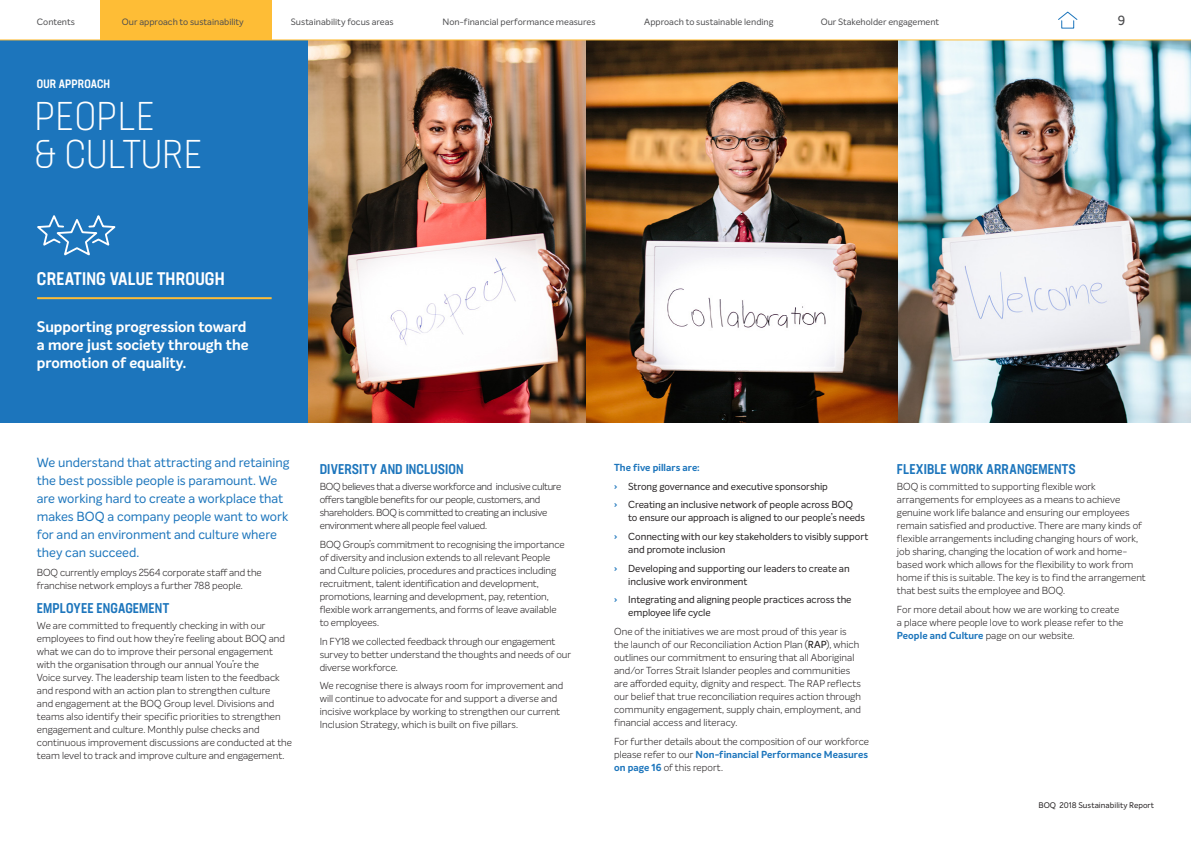
<style>
.page{position:relative;width:1191px;height:842px;background:#fff}
.page>*{position:absolute;margin:0;border:0;box-sizing:border-box;transform-origin:0 0}
.t1{font:300 condensed 40px/38px "Neusa Next Pro";letter-spacing:.01em;color:#fff}
.t2{font:500 condensed 18px "Neusa Next Pro";letter-spacing:.01em;color:#fff}
.t3{font:700 15px/18px "Intelo";color:#fff}
.t4{font:500 condensed 14px "Neusa Next Pro";letter-spacing:.005em;color:#1c75bc}
.t5{font:13px/18px "Intelo";letter-spacing:-.005em;color:#1c75bc}
.t6{font:500 13px "Intelo";color:#4d4d4f}
.t7{font:500 condensed 12px "Neusa Next Pro";letter-spacing:.01em;color:#fff}
.t8{font:300 10px/13px "Intelo";letter-spacing:.005em;color:#231f20}
.t9{font:10px/18.7px "Intelo";letter-spacing:-.005em;color:#231f20}
.t10{font:300 10px/13px "Intelo";letter-spacing:-.025em;color:#231f20}
.t11{font:9px "Intelo";color:#4d4d4f}
.t12{font:8px "Intelo";letter-spacing:.005em;color:#231f20}
.s1{font-weight:700;color:#1c75bc}
.s2{font-weight:500}
</style>
<div class="page">
<div style="left:100px;top:0;width:172px;height:40px;background:#febd36"></div>
<img style="left:308px;top:41px;width:883px;height:382px">
<div style="left:0;top:40px;width:308px;height:383px;background:#1c75bc"></div>
<svg style="left:1058px;top:11px;width:20px;height:18px"></svg>
<hr style="left:37px;top:297px;width:235px;height:2px;background:#febd36">
<hr style="left:0;top:40px;width:1191px;height:1px;background:#febd36">
<svg style="left:37px;top:215px;width:79px;height:41px"></svg>
<p class="t11" style="left:37px;top:16px;width:40px">Contents</p>
<p class="t11" style="left:122px;top:16px;width:123px">Our approach to sustainability</p>
<p class="t11" style="left:291px;top:16px;width:104px">Sustainability focus areas</p>
<p class="t11" style="left:442px;top:16px;width:154px">Non-financial performance measures</p>
<p class="t11" style="left:644px;top:16px;width:131px">Approach to sustainable lending</p>
<p class="t11" style="left:820px;top:16px;width:120px">Our Stakeholder engagement</p>
<h3 class="t6" style="left:1117px;top:12px;width:9px">9</h3>
<p class="t7" style="left:37px;top:76px;width:75px">OUR APPROACH</p>
<h1 class="t1" style="left:34px;top:97px;width:170px">PEOPLE<br>&amp; CULTURE</h1>
<h2 class="t2" style="left:37px;top:268px;width:189px">CREATING VALUE THROUGH</h2>
<h3 class="t3" style="left:37px;top:318px;width:213px">Supporting progression toward a more just society through the promotion of equality.</h3>
<h3 class="t5" style="left:37px;top:453px;width:254px">We understand that attracting and retaining the best possible people is paramount. We are working hard to create a workplace that makes BOQ a company people want to work for and an environment and culture where they can succeed.</h3>
<p class="t8" style="left:37px;top:566px;width:226px">BOQ currently employs 2564 corporate staff and the franchise network employs a further 788 people.</p>
<h3 class="t4" style="left:37px;top:599px;width:134px">EMPLOYEE ENGAGEMENT</h3>
<p class="t8" style="left:37px;top:619px;width:257px">We are committed to frequently checking in with our employees to find out how they’re feeling about BOQ and what we can do to improve their personal engagement with the organisation through our annual You’re the<br>Voice survey. The leadership team listen to the feedback and respond with an action plan to strengthen culture<br>and engagement at the BOQ Group level. Divisions and teams also identify their specific priorities to strengthen engagement and culture. Monthly pulse checks and continuous improvement discussions are conducted at the team level to track and improve culture and engagement.</p>
<h3 class="t4" style="left:320px;top:460px;width:145px">DIVERSITY AND INCLUSION</h3>
<p class="t10" style="left:320px;top:480px;width:243px">BOQ believes that a diverse workforce and inclusive culture offers tangible benefits for our people, customers, and shareholders. BOQ is committed to creating an inclusive environment where all people feel valued.</p>
<p class="t8" style="left:320px;top:538px;width:246px">BOQ Group’s commitment to recognising the importance of diversity and inclusion extends to all relevant People and Culture policies, procedures and practices including recruitment, talent identification and development, promotions, learning and development, pay, retention, flexible work arrangements, and forms of leave available to employees.</p>
<p class="t8" style="left:320px;top:634px;width:253px">In FY18 we collected feedback through our engagement survey to better understand the thoughts and needs of our diverse workforce.</p>
<p class="t8" style="left:320px;top:679px;width:245px">We recognise there is always room for improvement and will continue to advocate for and support a diverse and incisive workplace by working to strengthen our current Inclusion Strategy, which is built on five pillars.</p>
<p class="t9" style="left:614px;top:458px;width:240px"><span class="s1">The five pillars are:<br>›</span> Strong governance and executive sponsorship<br><span class="s1">›</span> Creating an inclusive network of people across BOQ</p>
<p class="t9" style="left:614px;top:509px;width:256px;text-indent:14px">to ensure our approach is aligned to our people’s needs <span class="s1">›</span> Connecting with our key stakeholders to visibly support</p>
<p class="t9" style="left:614px;top:540px;width:237px;text-indent:14px">and promote inclusion<br><span class="s1">›</span> Developing and supporting our leaders to create an</p>
<p class="t9" style="left:614px;top:572px;width:239px;text-indent:14px">inclusive work environment<br><span class="s1">›</span> Integrating and aligning people practices across the</p>
<p class="t9" style="left:628px;top:604px;width:84px">employee life cycle</p>
<p class="t8" style="left:614px;top:625px;width:248px">One of the initiatives we are most proud of this year is the launch of our Reconciliation Action Plan (<span class="s2">RAP</span>), which outlines our commitment to ensuring that all Aboriginal and/or Torres Strait Islander peoples and communities are afforded equity, dignity and respect. The RAP reflects our belief that true reconciliation requires action through community engagement, supply chain, employment, and financial access and literacy.</p>
<p class="t8" style="left:614px;top:735px;width:256px;text-align:justify">For further details about the composition of our workforce please refer to our <span class="s1">Non-financial Performance Measures on page 16</span> of this report.</p>
<h3 class="t4" style="left:897px;top:460px;width:180px">FLEXIBLE WORK ARRANGEMENTS</h3>
<p class="t8" style="left:897px;top:480px;width:250px">BOQ is committed to supporting flexible work arrangements for employees as a means to achieve genuine work life balance and ensuring our employees remain satisfied and productive. There are many kinds of flexible arrangements including changing hours of work, job sharing, changing the location of work and home&shy;based work which allows for the flexibility to work from home if this is suitable. The key is to find the arrangement that best suits the employee and BOQ.</p>
<p class="t8" style="left:897px;top:603px;width:228px">For more detail about how we are working to create a place where people love to work please refer to the<br><span class="s1">People and Culture</span> page on our website.</p>
<p class="t12" style="left:1038px;top:800px;width:117px">BOQ 2018 Sustainability Report</p>
</div>
